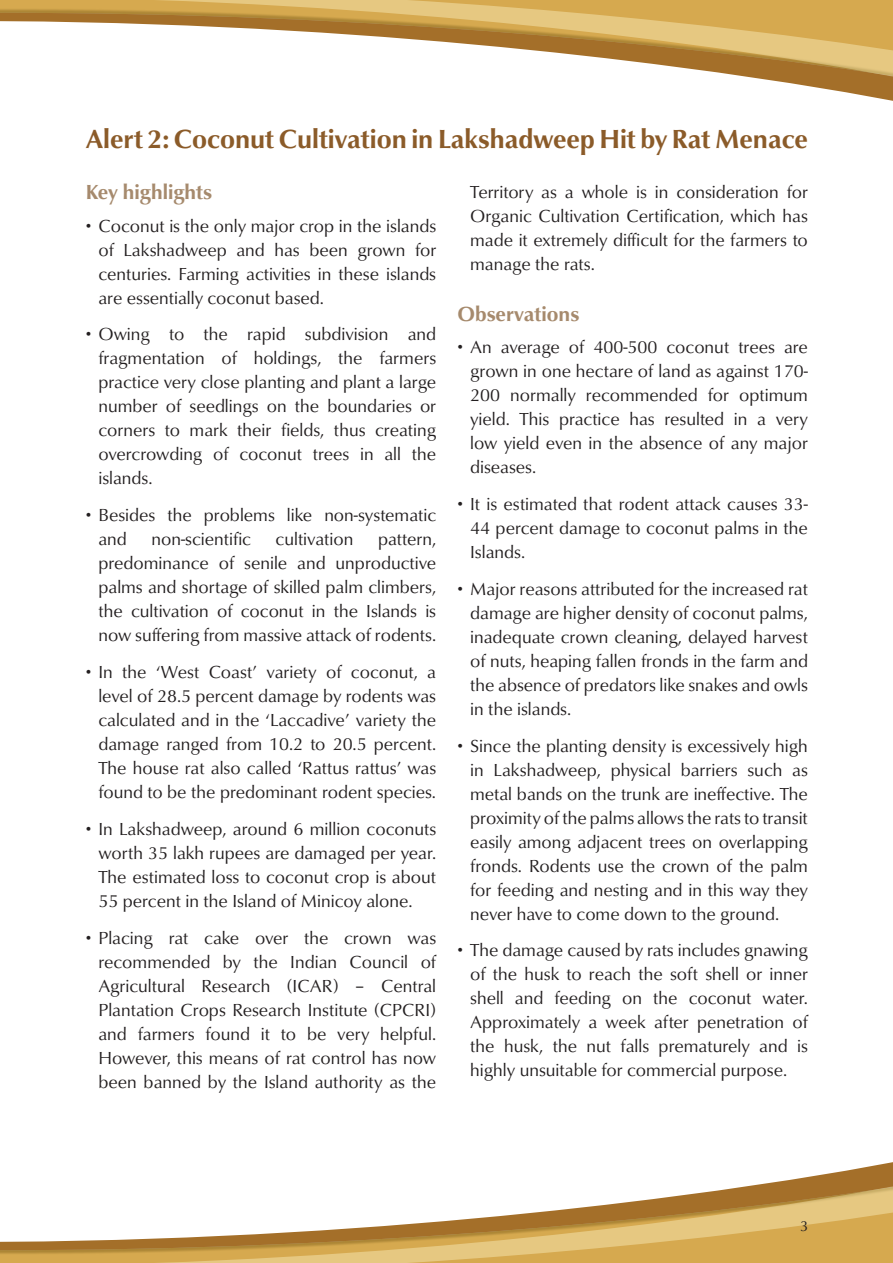
<style>
.page{position:relative;width:893px;height:1263px;background:#fff}
.page>*{position:absolute;margin:0;border:0;box-sizing:border-box;transform-origin:0 0}
.t1{font:700 27px "Classico URW";color:#8b5b29}
.Heading_1{font:700 21px "Classico URW";color:#a68a6d}
.t2{font:18px/24px "Classico URW";color:#231f20;text-align:justify}
.t3{font:15px "Classico URW";color:#231f20}
</style>
<div class="page">
<div style="left:0;top:0;width:893px;height:94px;background:#beba96;opacity:.75"></div>
<div style="left:0;top:1168px;width:893px;height:95px;background:#beba96;opacity:.75"></div>
<svg style="left:0;top:0;width:893px;height:79px"></svg>
<svg style="left:0;top:1184px;width:893px;height:79px"></svg>
<p class="t1" style="left:86px;top:122px;width:724px">Alert 2: Coconut Cultivation in Lakshadweep Hit by Rat Menace</p>
<p class="Heading_1" style="left:86px;top:179px;width:128px">Key highlights</p>
<p class="t2" style="left:98px;top:214px;width:339px;text-indent:-13px">• Coconut is the only major crop in the islands of Lakshadweep and has been grown for centuries. Farming activities in these islands are essentially coconut based.</p>
<p class="t2" style="left:98px;top:323px;width:339px;text-indent:-13px">• Owing to the rapid subdivision and fragmentation of holdings, the farmers practice very close planting and plant a large number of seedlings on the boundaries or corners to mark their fields, thus creating overcrowding of coconut trees in all the islands.</p>
<p class="t2" style="left:98px;top:503px;width:339px;text-indent:-13px">• Besides the problems like non-systematic and</p>
<p class="t2" style="left:470px;top:180px;width:339px">Territory as a whole is in consideration for Organic Cultivation Certification, which has made it extremely difficult for the farmers to manage the rats.</p>
<p class="Heading_1" style="left:457px;top:301px;width:123px">Observations</p>
<p class="t2" style="left:470px;top:335px;width:339px;text-indent:-13px">• An average of 400-500 coconut trees are grown in one hectare of land as against 170- 200 normally recommended for optimum yield. This practice has resulted in a very low yield even in the absence of any major diseases.</p>
<p class="t2" style="left:470px;top:492px;width:339px;text-indent:-13px">• It is estimated that rodent attack causes 33- 44 percent damage to coconut palms in the Islands.</p>
<p class="t2" style="left:470px;top:577px;width:339px;text-indent:-13px">• Major reasons attributed for the increased rat damage are higher density of coconut palms, inadequate crown cleaning, delayed harvest of nuts, heaping fallen fronds in the farm and the absence of predators like snakes and owls in the islands.</p>
<p class="t2" style="left:470px;top:734px;width:339px;text-indent:-13px">• Since the planting density is excessively high in Lakshadweep, physical barriers such as metal bands on the trunk are ineffective. The proximity of the palms allows the rats to transit easily among adjacent trees on overlapping fronds. Rodents use the crown of the palm for feeding and nesting and in this way they never have to come down to the ground.</p>
<p class="t2" style="left:470px;top:938px;width:339px;text-indent:-13px">• The damage caused by rats includes gnawing of the husk to reach the soft shell or inner shell and feeding on the coconut water.<br>Approximately a week after penetration of the husk, the nut falls prematurely and is highly unsuitable for commercial purpose.</p>
<p class="t2" style="left:151px;top:527px;width:101px">non-scientific</p>
<p class="t2" style="left:276px;top:527px;width:79px">cultivation</p>
<p class="t2" style="left:98px;top:527px;width:339px;text-indent:280px">pattern, predominance of senile and unproductive palms and shortage of skilled palm climbers, the cultivation of coconut in the Islands is now suffering from massive attack of rodents.</p>
<p class="t2" style="left:98px;top:660px;width:339px;text-indent:-13px">• In the ‘West Coast’ variety of coconut, a level of 28.5 percent damage by rodents was calculated and in the ‘Laccadive’ variety the damage ranged from 10.2 to 20.5 percent.<br>The house rat also called ‘Rattus rattus’ was found to be the predominant rodent species.</p>
<p class="t2" style="left:98px;top:817px;width:339px;text-indent:-13px">• In Lakshadweep, around 6 million coconuts worth 35 lakh rupees are damaged per year.<br>The estimated loss to coconut crop is about 55 percent in the Island of Minicoy alone.</p>
<p class="t2" style="left:98px;top:926px;width:339px;text-indent:-13px">• Placing rat cake over the crown was recommended by the Indian Council of Agricultural Research (ICAR) – Central Plantation Crops Research Institute (CPCRI) and farmers found it to be very helpful.<br>However, this means of rat control has now been banned by the Island authority as the</p>
<p class="t3" style="left:800px;top:1216px;width:10px">3</p>
</div>
